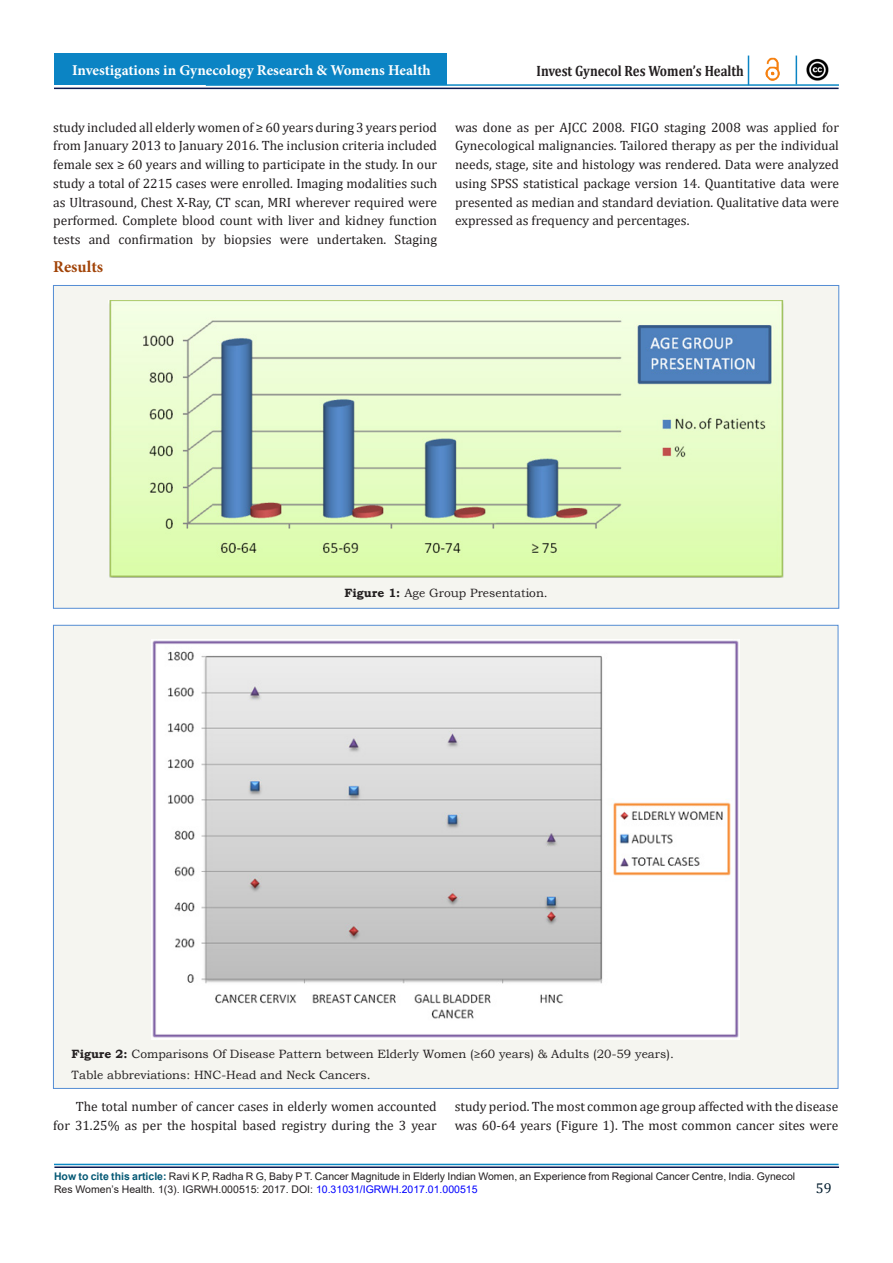
<style>
.page{position:relative;width:893px;height:1263px;background:#fff}
.page>*{position:absolute;margin:0;border:0;box-sizing:border-box;transform-origin:0 0}
.t1{font:700 16.5px "Minion Pro";color:#a14307}
.t2{font:700 15px "Minion Pro";color:#fff}
.t3{font:700 15px "Cambria";color:#231f20;scale:.86 1}
.t4{font:14.25px "Cambria";color:#021c2d}
.t5{font:13.5px/18.8px "Cambria";color:#231f20;text-align:justify}
.t6{font:12px/20.4px "Bookman Old Style";color:#231f20}
.t7{font:10.5px/13.5px "Arial";color:#231f20}
.s1{font-weight:700}
.s2{font-weight:700;color:#045874}
.s3{color:#00f}
</style>
<div class="page">
<hr style="left:54px;top:1164px;width:785px;height:1px;background:#0b88c4">
<hr style="left:54px;top:1166px;width:785px;height:2px;background:#0b184f">
<hr style="left:54px;top:88px;width:785px;height:1px;background:#0b184f">
<hr style="left:206px;top:84px;width:633px;height:2px;background:#0b88c4">
<svg style="left:748px;top:56px;width:1px;height:28px"></svg>
<svg style="left:796px;top:56px;width:1px;height:28px"></svg>
<img style="left:765px;top:58px;width:15px;height:23px">
<img style="left:806px;top:58px;width:22px;height:23px">
<div style="left:54px;top:53px;width:392px;height:32px;background:#0b84c4"></div>
<div style="left:53px;top:285px;width:786px;height:323px;background:#f5f5f0"></div>
<img style="left:109px;top:300px;width:675px;height:277px">
<div style="left:53px;top:625px;width:785px;height:463px;background:#f5f5f0"></div>
<img style="left:152px;top:640px;width:587px;height:399px">
<p class="t2" style="left:72px;top:60px;width:360px">Investigations in Gynecology Research &amp; Womens Health</p>
<p class="t3" style="left:537px;top:61px;width:243px">Invest Gynecol Res Women’s Health</p>
<p class="t5" style="left:53px;top:118px;width:385px">study included all elderly women of ≥ 60 years during 3 years period from January 2013 to January 2016. The inclusion criteria included female sex ≥ 60 years and willing to participate in the study. In our study a total of 2215 cases were enrolled. Imaging modalities such as Ultrasound, Chest X-Ray, CT scan, MRI wherever required were performed. Complete blood count with liver and kidney function tests and confirmation by biopsies were undertaken. Staging</p>
<p class="t5" style="left:455px;top:118px;width:385px">was done as per AJCC 2008. FIGO staging 2008 was applied for Gynecological malignancies. Tailored therapy as per the individual needs, stage, site and histology was rendered. Data were analyzed using SPSS statistical package version 14. Quantitative data were presented as median and standard deviation. Qualitative data were expressed as frequency and percentages.</p>
<p class="t1" style="left:53px;top:256px;width:51px">Results</p>
<p class="t6" style="left:344px;top:583px;width:205px"><span class="s1">Figure 1:</span> Age Group Presentation.</p>
<p class="t6" style="left:72px;top:1044px;width:604px"><span class="s1">Figure 2:</span> Comparisons Of Disease Pattern between Elderly Women (≥60 years) &amp; Adults (20-59 years).<br>Table abbreviations: HNC-Head and Neck Cancers.</p>
<p class="t5" style="left:53px;top:1097px;width:385px;text-align:right">The total number of cancer cases in elderly women accounted<br>for 31.25% as per the hospital based registry during the 3 year</p>
<p class="t5" style="left:455px;top:1097px;width:385px">study period. The most common age group affected with the disease was 60-64 years (Figure 1). The most common cancer sites were</p>
<p class="t7" style="left:54px;top:1169px;width:743px"><span class="s2">How to cite this article:</span> Ravi K P, Radha R G, Baby P T. Cancer Magnitude in Elderly Indian Women, an Experience from Regional Cancer Centre, India. Gynecol<br>Res Women’s Health. 1(3). IGRWH.000515: 2017. DOI: <span class="s3">10.31031/IGRWH.2017.01.000515</span></p>
<p class="t4" style="left:816px;top:1180px;width:17px">59</p>
</div>
